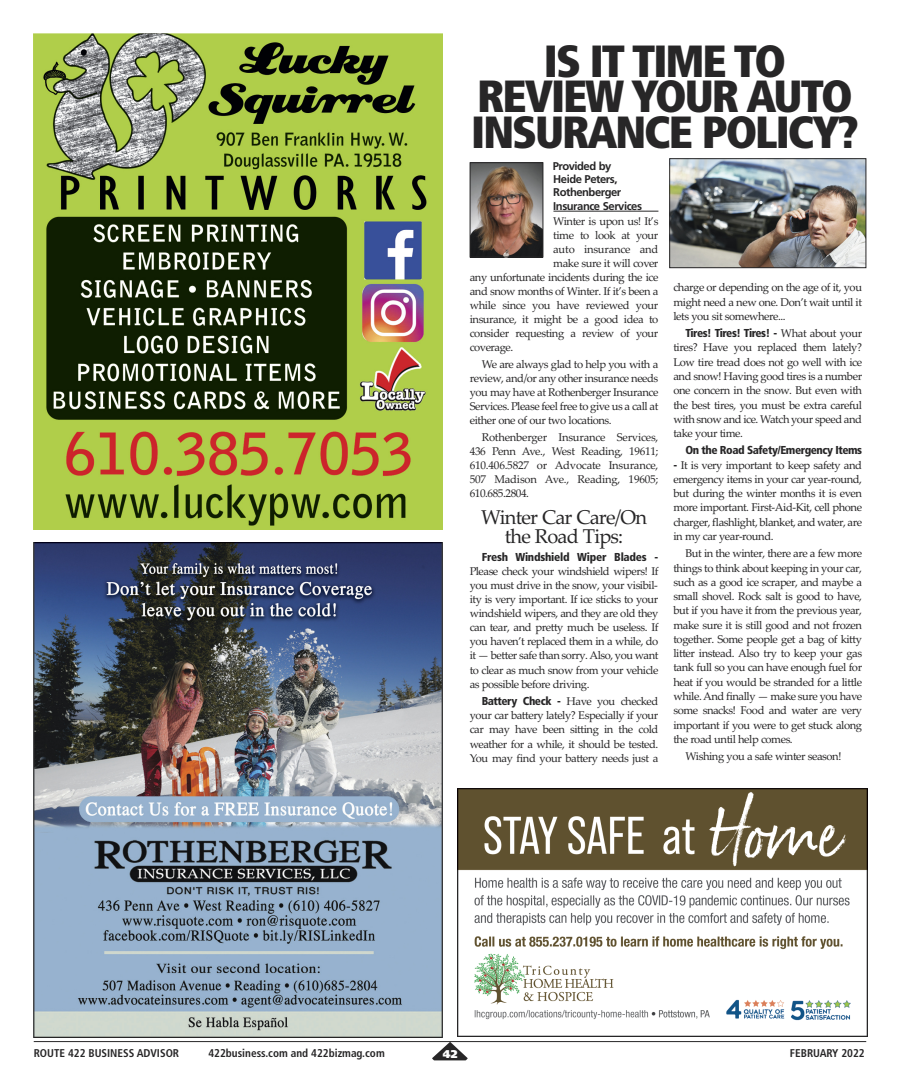
<style>
.page{position:relative;width:900px;height:1092px;background:#fff}
.page>*{position:absolute;margin:0;border:0;box-sizing:border-box;transform-origin:0 0}
.t1{font:900 condensed 45px/35px "Frutiger";letter-spacing:-.045em;color:#272627;text-align:center}
.t2{font:20px/19.2px "Palatino Linotype";letter-spacing:-.04em;color:#272627;text-align:center}
.t3{font:900 condensed 11.5px "Frutiger";letter-spacing:-.04em;color:#272627}
.t4{font:900 condensed 11.5px "Frutiger";letter-spacing:-.02em;color:#272627}
.t5{font:11.25px/14.2px "Palatino Linotype";letter-spacing:-.04em;color:#272627;text-align:justify}
.t6{font:700 condensed 11.25px "Frutiger";color:#272627}
.t7{font:700 11.25px/13.4px "Frutiger";letter-spacing:-.04em;color:#272627}
.t8{font:11.25px "Palatino Linotype";letter-spacing:-.02em;color:#272627}
.t9{font:900 11.25px "Frutiger";color:#fff}
.s1{font-family:"Frutiger";font-weight:900;font-stretch:condensed;font-size:11.5px}
.s2{font-family:"Palatino Linotype";font-weight:400;font-stretch:normal;font-size:11.25px}
</style>
<div class="page">
<img style="left:458px;top:788px;width:409px;height:248px">
<hr style="left:34px;top:1041px;width:832px;height:1px;background:#272627">
<svg style="left:432px;top:1041px;width:36px;height:19px"></svg>
<img style="left:34px;top:542px;width:408px;height:495px">
<hr style="left:553px;top:211px;width:105px;height:1px;background:#272627">
<img style="left:472px;top:164px;width:69px;height:91px">
<div style="left:470px;top:162px;width:73px;height:95px;border:1px solid #272627"></div>
<img style="left:671px;top:160px;width:193px;height:106px">
<div style="left:669px;top:158px;width:197px;height:110px;border:1px solid #272627"></div>
<img style="left:34px;top:34px;width:408px;height:495px">
<h1 class="t1" style="left:471px;top:48px;width:389px">IS IT TIME TO<br>REVIEW YOUR AUTO<br>INSURANCE POLICY?</h1>
<p class="t7" style="left:553px;top:160px;width:91px">Provided by<br>Heide Peters,<br>Rothenberger<br>Insurance Services</p>
<p class="t5" style="left:553px;top:214px;width:107px">Winter is upon us! It’s</p>
<p class="t5" style="left:553px;top:228px;width:107px">time to look at your</p>
<p class="t8" style="left:553px;top:242px;width:107px">auto insurance and</p>
<p class="t5" style="left:553px;top:256px;width:107px">make sure it will cover</p>
<p class="t5" style="left:470px;top:270px;width:190px">any unfortunate incidents during the ice</p>
<p class="t5" style="left:470px;top:284px;width:190px">and snow months of Winter. If it’s been a</p>
<p class="t5" style="left:470px;top:298px;width:190px">while since you have reviewed your</p>
<p class="t5" style="left:470px;top:312px;width:190px">insurance, it might be a good idea to</p>
<p class="t5" style="left:470px;top:326px;width:190px">consider requesting a review of your</p>
<p class="t5" style="left:470px;top:340px;width:45px">coverage.</p>
<p class="t5" style="left:470px;top:357px;width:190px;text-indent:12px">We are always glad to help you with a review, and/or any other insurance needs you may have at Rothenberger Insurance Services. Please feel free to give us a call at either one of our two locations.</p>
<p class="t5" style="left:470px;top:430px;width:190px;text-indent:12px">Rothenberger Insurance Services, 436 Penn Ave., West Reading, 19611; 610.406.5827 or Advocate Insurance, 507 Madison Ave., Reading, 19605; 610.685.2804.</p>
<h2 class="t2" style="left:481px;top:507px;width:167px">Winter Car Care/On the Road Tips:</h2>
<p class="t4" style="left:482px;top:552px;width:178px">Fresh Windshield Wiper Blades -</p>
<p class="t5" style="left:470px;top:564px;width:190px">Please check your windshield wipers! If you must drive in the snow, your visibil&shy;ity is very important. If ice sticks to your windshield wipers, and they are old they can tear, and pretty much be useless. If you haven’t replaced them in a while, do it — better safe than sorry.Also, you want to clear as much snow from your vehicle as possible before driving.</p>
<p class="t5" style="left:470px;top:693px;width:190px;text-indent:12px"><span class="s1">Battery Check -</span> Have you checked your car battery lately? Especially if your car may have been sitting in the cold weather for a while, it should be tested.<br>You may find your battery needs just a</p>
<p class="t5" style="left:673px;top:280px;width:190px">charge or depending on the age of it, you might need a new one. Don’t wait until it lets you sit somewhere...</p>
<p class="t3" style="left:685px;top:328px;width:178px">Tires! Tires! Tires! - <span class="s2">What about your</span></p>
<p class="t5" style="left:673px;top:340px;width:190px">tires? Have you replaced them lately?<br>Low tire tread does not go well with ice and snow! Having good tires is a number one concern in the snow. But even with the best tires, you must be extra careful with snow and ice. Watch your speed and take your time.</p>
<p class="t3" style="left:685px;top:445px;width:178px">On the Road Safety/Emergency Items</p>
<p class="t5" style="left:673px;top:457px;width:190px"><span class="s1">-</span> It is very important to keep safety and emergency items in your car year-round, but during the winter months it is even more important. First-Aid-Kit, cell phone charger, flashlight, blanket, and water, are in my car year-round.</p>
<p class="t5" style="left:673px;top:546px;width:190px;text-indent:12px">But in the winter, there are a few more things to think about keeping in your car, such as a good ice scraper, and maybe a small shovel. Rock salt is good to have, but if you have it from the previous year, make sure it is still good and not frozen together. Some people get a bag of kitty litter instead. Also try to keep your gas tank full so you can have enough fuel for heat if you would be stranded for a little while. And finally — make sure you have some snacks! Food and water are very important if you were to get stuck along the road until help comes.</p>
<p class="t5" style="left:685px;top:749px;width:158px">Wishing you a safe winter season!</p>
<p class="t6" style="left:34px;top:1048px;width:147px">ROUTE 422 BUSINESS ADVISOR</p>
<p class="t6" style="left:208px;top:1048px;width:178px">422business.com and 422bizmag.com</p>
<p class="t9" style="left:443px;top:1049px;width:16px">42</p>
<p class="t6" style="left:790px;top:1048px;width:76px">FEBRUARY 2022</p>
</div>
